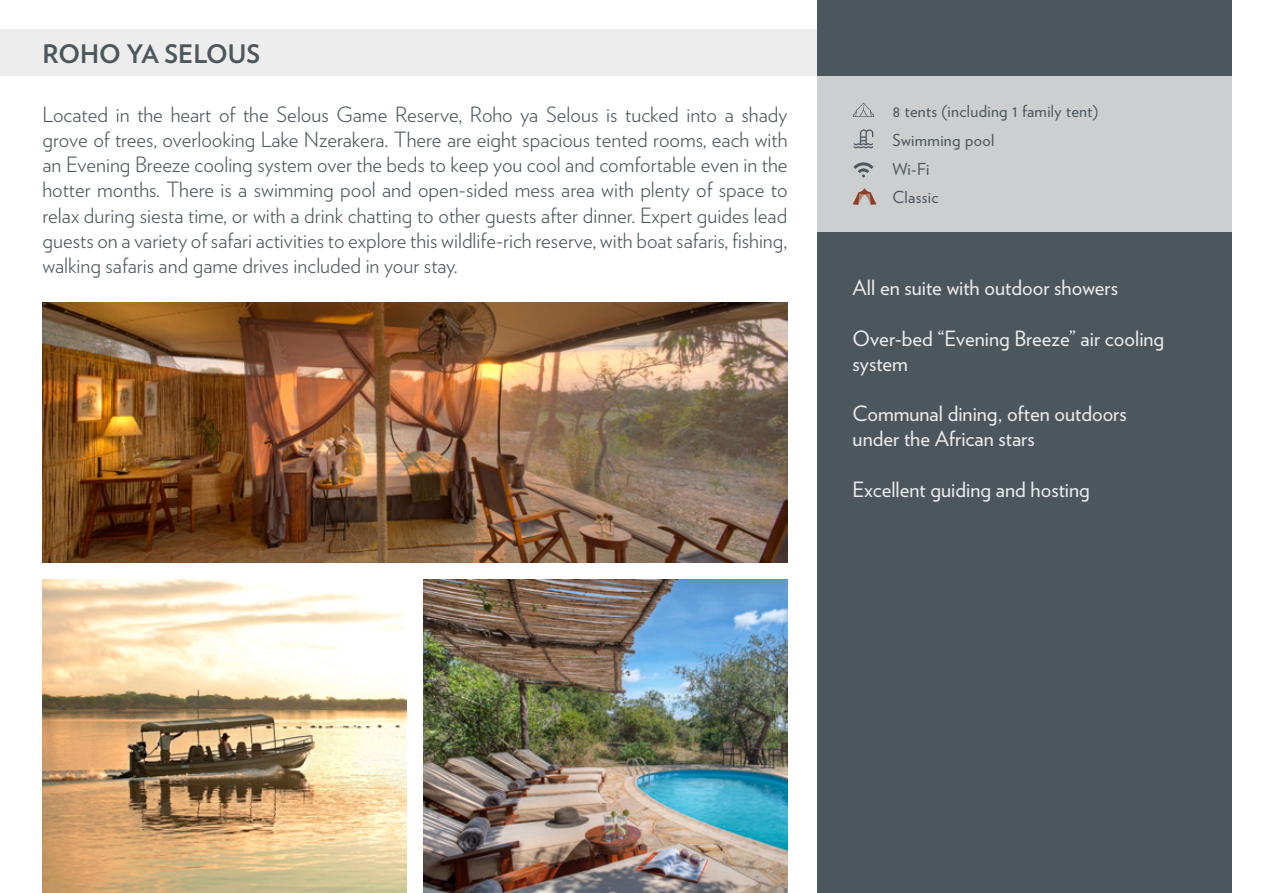
<style>
.page{position:relative;width:1263px;height:893px;background:#fff}
.page>*{position:absolute;margin:0;border:0;box-sizing:border-box;transform-origin:0 0}
.t1{font:700 25.5px "Verlag";color:#4c575d}
.t2{font:300 21px/25.2px "Verlag";color:#4c575d;text-align:justify}
.t3{font:21px/25.2px "Verlag";color:#ededed}
.t4{font:16.5px/28.8px "Verlag";letter-spacing:.02em;color:#4c575d}
</style>
<div class="page">
<div style="left:0;top:29px;width:853px;height:47px;background:#ededed"></div>
<div style="left:817px;top:0;width:415px;height:893px;background:#4c575d"></div>
<div style="left:817px;top:76px;width:415px;height:156px;background:#cccfd0"></div>
<img style="left:43px;top:579px;width:363px;height:314px">
<img style="left:423px;top:579px;width:364px;height:314px">
<img style="left:43px;top:302px;width:744px;height:260px">
<svg style="left:853px;top:103px;width:21px;height:14px"></svg>
<svg style="left:854px;top:129px;width:19px;height:19px"></svg>
<svg style="left:854px;top:162px;width:19px;height:15px"></svg>
<svg style="left:853px;top:188px;width:23px;height:17px"></svg>
<p class="t1" style="left:43px;top:34px;width:219px">ROHO YA SELOUS</p>
<p class="t2" style="left:43px;top:100px;width:746px">Located in the heart of the Selous Game Reserve, Roho ya Selous is tucked into a shady grove of trees, overlooking Lake Nzerakera. There are eight spacious tented rooms, each with an Evening Breeze cooling system over the beds to keep you cool and comfortable even in the hotter months. There is a swimming pool and open-sided mess area with plenty of space to relax during siesta time, or with a drink chatting to other guests after dinner. Expert guides lead guests on a variety of safari activities to explore this wildlife-rich reserve, with boat safaris, fishing, walking safaris and game drives included in your stay.</p>
<p class="t4" style="left:892px;top:96px;width:207px">8 tents (including 1 family tent)<br>Swimming pool<br>Wi-Fi<br>Classic</p>
<p class="t3" style="left:853px;top:274px;width:267px">All en suite with outdoor showers</p>
<p class="t3" style="left:853px;top:324px;width:313px">Over-bed “Evening Breeze” air cooling system</p>
<p class="t3" style="left:853px;top:400px;width:276px">Communal dining, often outdoors under the African stars</p>
<p class="t3" style="left:853px;top:476px;width:239px">Excellent guiding and hosting</p>
</div>
